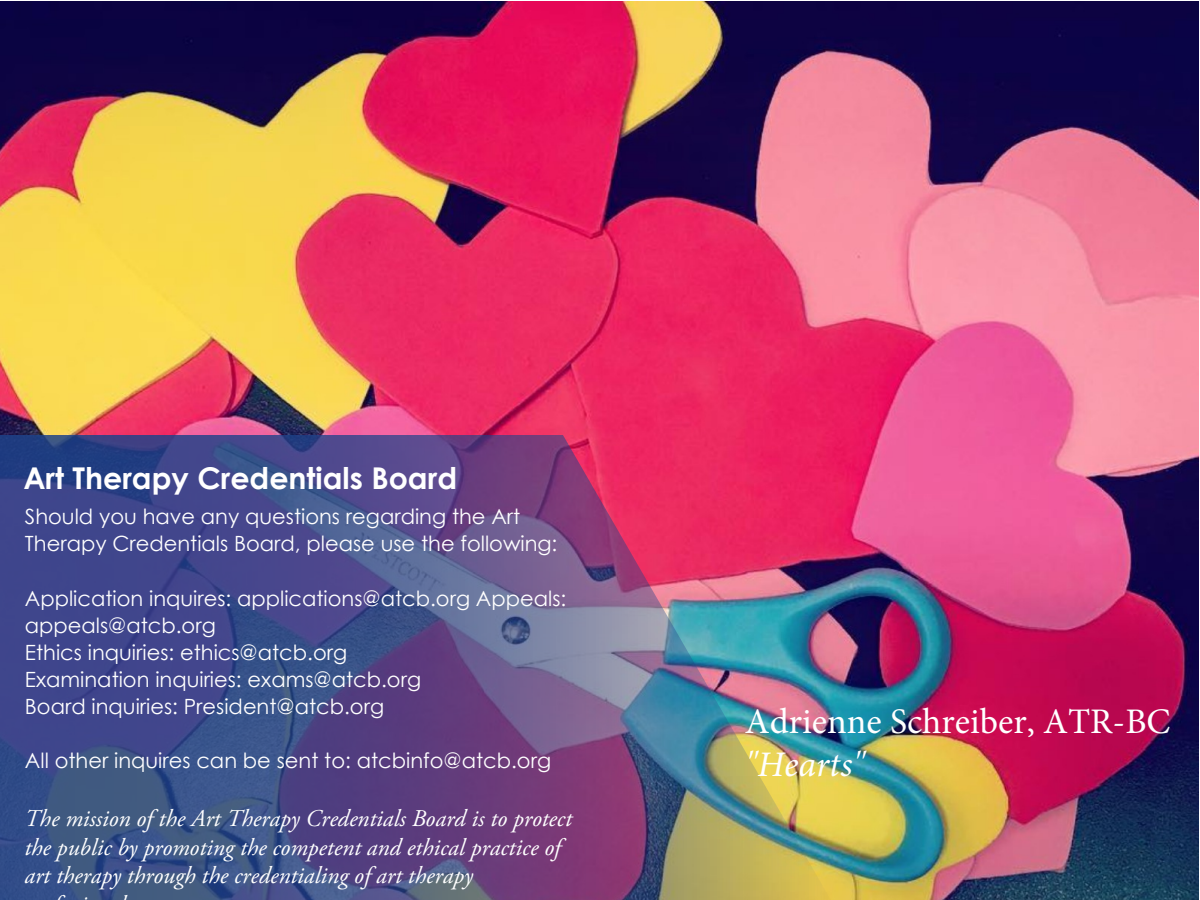
<style>
.page{position:relative;width:1200px;height:900px;background:#fff}
.page>*{position:absolute;margin:0;border:0;box-sizing:border-box;transform-origin:0 0}
.t1{font:36px "Minion Pro";color:#fff}
.t2{font:italic 36px "Minion Pro";color:#fff}
.t3{font:700 30px "Century Gothic";color:#fff}
.t4{font:italic 24px/28.8px "Adobe Garamond Pro";color:#fff}
.t5{font:21px/27px "Century Gothic";color:#fff}
</style>
<div class="page">
<img style="left:0;top:1px;width:1198px;height:899px">
<img style="left:0;top:435px;width:831px;height:465px">
<h2 class="t3" style="left:23px;top:455px;width:435px">Art Therapy Credentials Board</h2>
<p class="t5" style="left:25px;top:503px;width:534px">Should you have any questions regarding the Art<br>Therapy Credentials Board, please use the following:</p>
<p class="t5" style="left:25px;top:584px;width:543px">Application inquires: applications@atcb.org Appeals: appeals@atcb.org<br>Ethics inquiries: ethics@atcb.org<br>Examination inquiries: exams@atcb.org<br>Board inquiries: President@atcb.org</p>
<p class="t5" style="left:25px;top:746px;width:528px">All other inquires can be sent to: atcbinfo@atcb.org</p>
<p class="t4" style="left:24px;top:804px;width:549px">The mission of the Art Therapy Credentials Board is to protect the public by promoting the competent and ethical practice of art therapy through the credentialing of art therapy</p>
<h1 class="t1" style="left:745px;top:698px;width:427px">Adrienne Schreiber, ATR-BC</h1>
<h1 class="t2" style="left:745px;top:740px;width:121px">"Hearts"</h1>
</div>
